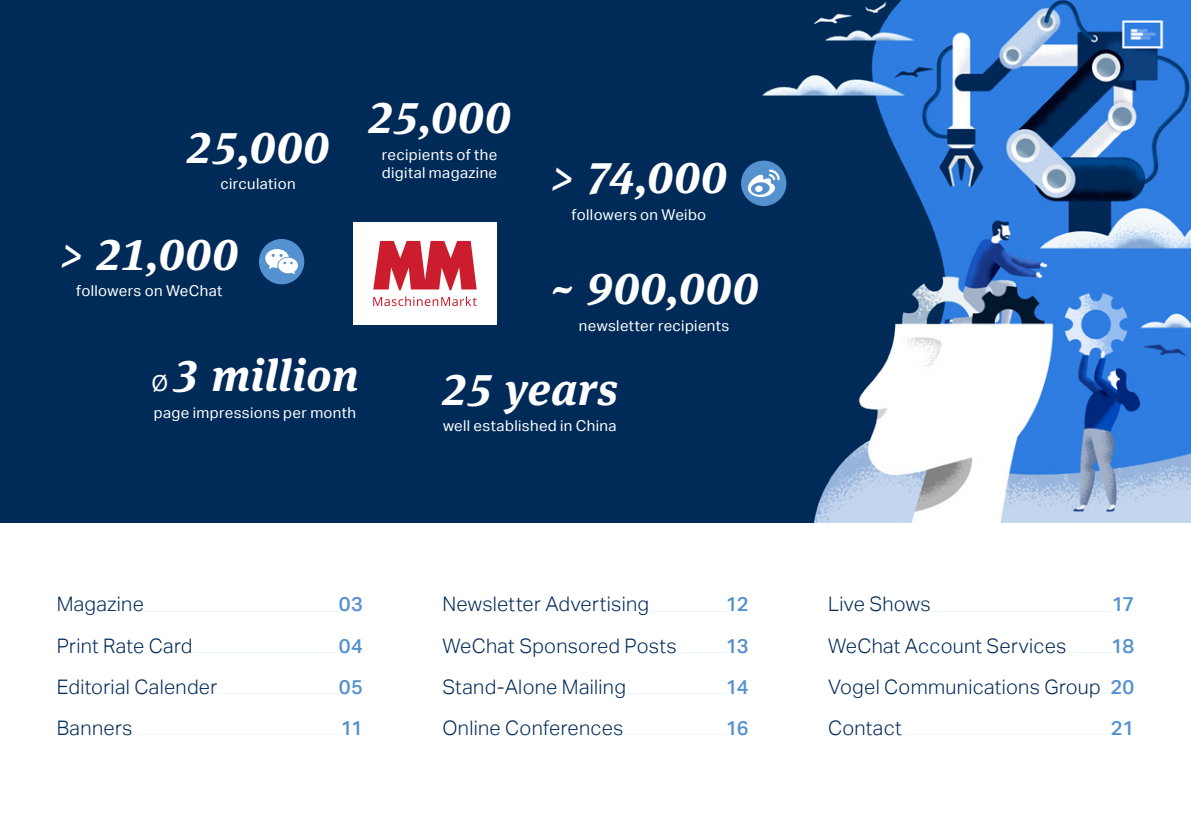
<style>
.page{position:relative;width:1191px;height:840px;background:#fff}
.page>*{position:absolute;margin:0;border:0;box-sizing:border-box;transform-origin:0 0}
.t1{font:italic 700 45px "Meta Serif OT";letter-spacing:.015em;color:#fff}
.t2{font:300 20px/41px "Aktiv Grotesk";letter-spacing:.015em;color:#002a58;text-align:justify}
.t3{font:500 20px "Aktiv Grotesk";letter-spacing:-.04em;color:#5491ce}
.t4{font:15px/18px "Aktiv Grotesk";letter-spacing:.025em;color:#fff}
.s1{font-family:"Aktiv Grotesk";font-weight:400;font-style:normal;font-size:22px}
.s2{font-weight:500;color:#5491ce}
</style>
<div class="page">
<div style="left:0;top:0;width:1191px;height:522px;background:#002a58"></div>
<img style="left:442px;top:0;width:749px;height:522px">
<hr style="left:144px;top:610px;width:195px;height:1px;background:#eaf6fe">
<hr style="left:192px;top:651px;width:147px;height:1px;background:#eaf6fe">
<hr style="left:217px;top:692px;width:122px;height:1px;background:#eaf6fe">
<hr style="left:132px;top:733px;width:209px;height:1px;background:#eaf6fe">
<hr style="left:649px;top:610px;width:77px;height:1px;background:#eaf6fe">
<hr style="left:676px;top:651px;width:50px;height:1px;background:#eaf6fe">
<hr style="left:626px;top:692px;width:100px;height:1px;background:#eaf6fe">
<hr style="left:623px;top:733px;width:102px;height:1px;background:#eaf6fe">
<hr style="left:930px;top:610px;width:181px;height:1px;background:#eaf6fe">
<hr style="left:1066px;top:651px;width:45px;height:1px;background:#eaf6fe">
<hr style="left:901px;top:733px;width:209px;height:1px;background:#eaf6fe">
<div style="left:741px;top:160px;width:45px;height:46px;background:#5491ce;border-radius:50%"></div>
<svg style="left:748px;top:169px;width:31px;height:28px"></svg>
<div style="left:259px;top:239px;width:45px;height:45px;background:#5491ce;border-radius:50%"></div>
<svg style="left:265px;top:249px;width:33px;height:25px"></svg>
<div style="left:353px;top:222px;width:143px;height:102px;background:#fff"></div>
<svg style="left:373px;top:241px;width:103px;height:49px"></svg>
<svg style="left:373px;top:296px;width:103px;height:10px"></svg>
<h1 class="t1" style="left:187px;top:119px;width:144px">25,000</h1>
<p class="t4" style="left:220px;top:175px;width:77px">circulation</p>
<h1 class="t1" style="left:60px;top:225px;width:180px">&gt; 21,000</h1>
<p class="t4" style="left:76px;top:282px;width:148px">followers on WeChat</p>
<h1 class="t1" style="left:152px;top:347px;width:208px"><span class="s1">Ø</span> 3 million</h1>
<p class="t4" style="left:154px;top:403px;width:204px">page impressions per month</p>
<h1 class="t1" style="left:368px;top:89px;width:144px">25,000</h1>
<p class="t4" style="left:382px;top:145px;width:117px">recipients of the digital magazine</p>
<h1 class="t1" style="left:551px;top:149px;width:178px">&gt; 74,000</h1>
<p class="t4" style="left:571px;top:205px;width:136px">followers on Weibo</p>
<h1 class="t1" style="left:549px;top:260px;width:211px">~ 900,000</h1>
<p class="t4" style="left:579px;top:316px;width:152px">newsletter recipients</p>
<h1 class="t1" style="left:442px;top:360px;width:178px">25 years</h1>
<p class="t4" style="left:443px;top:417px;width:175px">well established in China</p>
<p class="t2" style="left:57px;top:583px;width:89px">Magazine</p>
<p class="t3" style="left:339px;top:592px;width:25px">03</p>
<p class="t2" style="left:57px;top:624px;width:137px">Print Rate Card</p>
<p class="t3" style="left:339px;top:633px;width:26px">04</p>
<p class="t2" style="left:57px;top:665px;width:162px">Editorial Calender</p>
<p class="t3" style="left:339px;top:674px;width:25px">05</p>
<p class="t2" style="left:57px;top:706px;width:77px">Banners</p>
<p class="t3" style="left:341px;top:715px;width:24px">11</p>
<p class="t2" style="left:442px;top:583px;width:208px">Newsletter Advertising</p>
<p class="t3" style="left:726px;top:592px;width:24px">12</p>
<p class="t2" style="left:442px;top:624px;width:236px">WeChat Sponsored Posts</p>
<p class="t3" style="left:726px;top:633px;width:24px">13</p>
<p class="t2" style="left:442px;top:665px;width:185px">Stand-Alone Mailing</p>
<p class="t3" style="left:726px;top:674px;width:24px">14</p>
<p class="t2" style="left:442px;top:706px;width:183px">Online Conferences</p>
<p class="t3" style="left:725px;top:715px;width:24px">16</p>
<p class="t2" style="left:828px;top:583px;width:104px">Live Shows</p>
<p class="t3" style="left:1111px;top:592px;width:24px">17</p>
<p class="t2" style="left:828px;top:624px;width:240px">WeChat Account Services</p>
<p class="t2" style="left:828px;top:624px;width:308px;text-indent:283px"><span class="s2">18<br></span>Vogel Communications Group <span class="s2">20<br></span>Contact</p>
<p class="t3" style="left:1110px;top:715px;width:25px">21</p>
</div>
